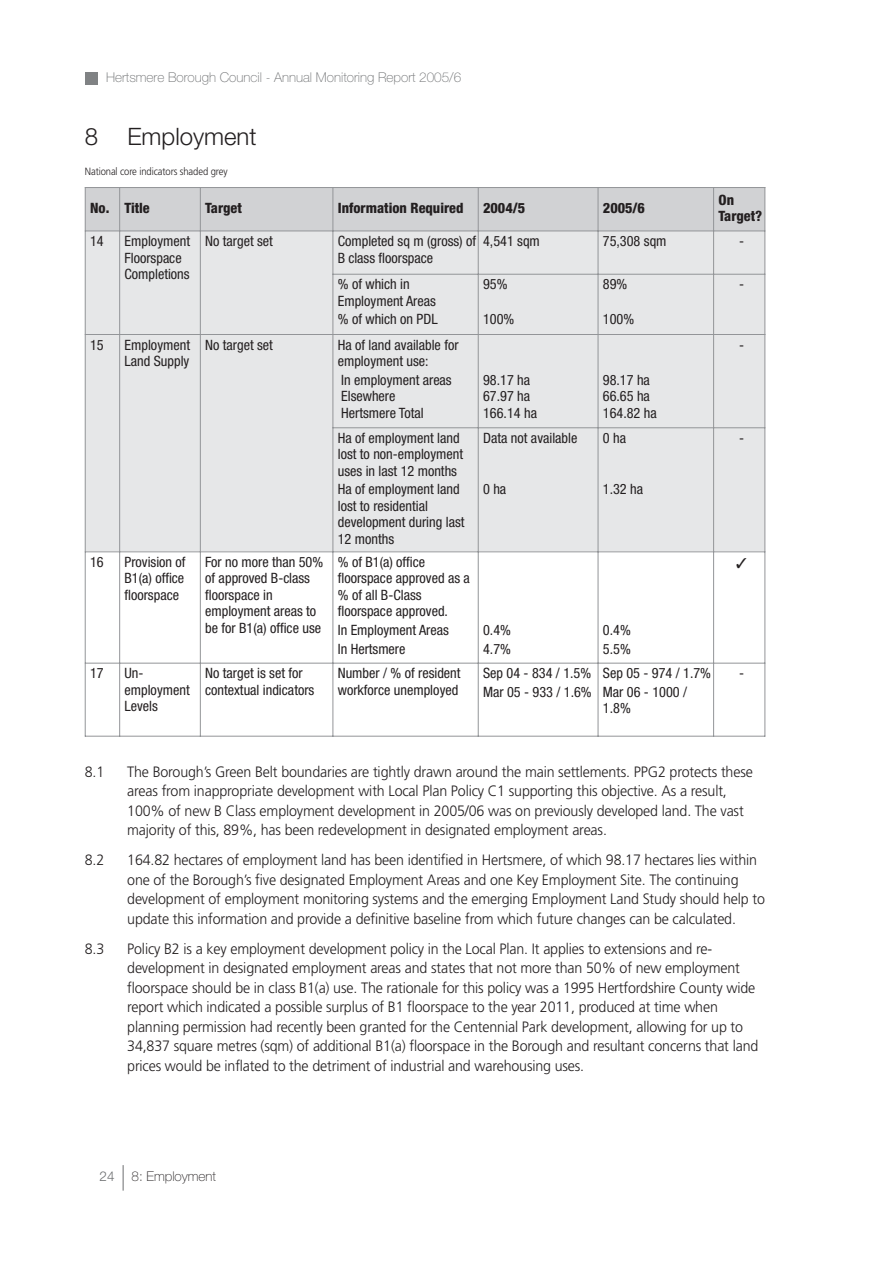
<style>
.page{position:relative;width:893px;height:1263px;background:#fff}
.page>*{position:absolute;margin:0;border:0;box-sizing:border-box;transform-origin:0 0}
.t1{font:300 24px "Helvetica Neue";color:#231f20}
.t2{font:300 15px/19.5px "Frutiger";letter-spacing:-.01em;color:#231f20;scale:.95 1}
.t3{font:condensed 14.25px/16.5px "Helvetica Neue";color:#231f20}
.t4{font:800 condensed 14.25px/16.5px "Helvetica Neue";color:#231f20}
.t5{font:100 13.5px "Helvetica Neue";color:#6c6e70}
.t6{font:100 13.5px "Helvetica Neue";color:#231f20}
.t7{font:300 13.5px "Helvetica Neue";color:#6c6e70}
.t8{font:300 10.5px "Frutiger";letter-spacing:-.01em;color:#231f20;scale:.9 1}
</style>
<div class="page">
<div style="left:85px;top:72px;width:13px;height:13px;background:#808284"></div>
<svg style="left:123px;top:1165px;width:1px;height:26px"></svg>
<div style="left:85px;top:187px;width:35px;height:44px;background:#d1d2d4"></div>
<div style="left:120px;top:187px;width:80px;height:44px;background:#d1d2d4"></div>
<div style="left:200px;top:187px;width:133px;height:44px;background:#d1d2d4"></div>
<div style="left:333px;top:187px;width:145px;height:44px;background:#d1d2d4"></div>
<div style="left:478px;top:187px;width:120px;height:44px;background:#d1d2d4"></div>
<div style="left:598px;top:187px;width:115px;height:44px;background:#d1d2d4"></div>
<div style="left:713px;top:187px;width:52px;height:44px;background:#d1d2d4"></div>
<div style="left:85px;top:231px;width:35px;height:104px;background:#e6e7e8"></div>
<div style="left:120px;top:231px;width:80px;height:104px;background:#e6e7e8"></div>
<div style="left:200px;top:231px;width:133px;height:104px;background:#e6e7e8"></div>
<div style="left:333px;top:231px;width:145px;height:43px;background:#e6e7e8"></div>
<div style="left:478px;top:231px;width:120px;height:43px;background:#e6e7e8"></div>
<div style="left:598px;top:231px;width:115px;height:43px;background:#e6e7e8"></div>
<div style="left:713px;top:231px;width:52px;height:43px;background:#e6e7e8"></div>
<div style="left:333px;top:274px;width:145px;height:61px;background:#e6e7e8"></div>
<div style="left:478px;top:274px;width:120px;height:61px;background:#e6e7e8"></div>
<div style="left:598px;top:274px;width:115px;height:61px;background:#e6e7e8"></div>
<div style="left:713px;top:274px;width:52px;height:61px;background:#e6e7e8"></div>
<div style="left:85px;top:335px;width:35px;height:217px;background:#e6e7e8"></div>
<div style="left:120px;top:335px;width:80px;height:217px;background:#e6e7e8"></div>
<div style="left:200px;top:335px;width:133px;height:217px;background:#e6e7e8"></div>
<div style="left:333px;top:335px;width:145px;height:93px;background:#e6e7e8"></div>
<div style="left:478px;top:335px;width:120px;height:93px;background:#e6e7e8"></div>
<div style="left:598px;top:335px;width:115px;height:93px;background:#e6e7e8"></div>
<div style="left:713px;top:335px;width:52px;height:93px;background:#e6e7e8"></div>
<div style="left:333px;top:428px;width:145px;height:124px;background:#e6e7e8"></div>
<div style="left:478px;top:428px;width:120px;height:124px;background:#e6e7e8"></div>
<div style="left:598px;top:428px;width:115px;height:124px;background:#e6e7e8"></div>
<div style="left:713px;top:428px;width:52px;height:124px;background:#e6e7e8"></div>
<hr style="left:85px;top:187px;width:1px;height:550px;background:#939598">
<hr style="left:119px;top:187px;width:1px;height:550px;background:#939598">
<hr style="left:200px;top:187px;width:1px;height:550px;background:#939598">
<hr style="left:332px;top:187px;width:1px;height:550px;background:#939598">
<hr style="left:478px;top:187px;width:1px;height:550px;background:#939598">
<hr style="left:598px;top:187px;width:1px;height:550px;background:#939598">
<hr style="left:713px;top:187px;width:1px;height:550px;background:#939598">
<hr style="left:764px;top:187px;width:1px;height:550px;background:#939598">
<hr style="left:85px;top:187px;width:680px;height:1px;background:#939598">
<hr style="left:85px;top:231px;width:680px;height:1px;background:#939598">
<hr style="left:332px;top:274px;width:433px;height:1px;background:#939598">
<hr style="left:85px;top:334px;width:680px;height:1px;background:#939598">
<hr style="left:332px;top:427px;width:433px;height:1px;background:#939598">
<hr style="left:85px;top:551px;width:680px;height:1px;background:#939598">
<hr style="left:85px;top:663px;width:680px;height:1px;background:#939598">
<hr style="left:85px;top:736px;width:680px;height:1px;background:#939598">
<p class="t5" style="left:106px;top:73px;width:357px">Hertsmere Borough Council - Annual Monitoring Report 2005/6</p>
<h1 class="t1" style="left:85px;top:128px;width:173px">8 Employment</h1>
<p class="t8" style="left:85px;top:167px;width:160px">National core indicators shaded grey</p>
<p class="t4" style="left:90px;top:201px;width:61px">No. Title</p>
<p class="t4" style="left:205px;top:201px;width:38px">Target</p>
<p class="t4" style="left:338px;top:201px;width:127px">Information Required</p>
<p class="t4" style="left:483px;top:201px;width:44px">2004/5</p>
<p class="t4" style="left:603px;top:201px;width:44px">2005/6</p>
<p class="t4" style="left:718px;top:193px;width:45px">On<br>Target?</p>
<p class="t3" style="left:90px;top:234px;width:15px">14</p>
<p class="t3" style="left:125px;top:234px;width:67px">Employment<br>Floorspace<br>Completions</p>
<p class="t3" style="left:205px;top:234px;width:69px">No target set</p>
<p class="t3" style="left:338px;top:234px;width:140px">Completed sq m (gross) of<br>B class floorspace</p>
<p class="t3" style="left:483px;top:234px;width:58px">4,541 sqm</p>
<p class="t3" style="left:603px;top:234px;width:65px">75,308 sqm</p>
<p class="t3" style="left:739px;top:234px;width:7px">-</p>
<p class="t3" style="left:338px;top:277px;width:100px">% of which in<br>Employment Areas</p>
<p class="t3" style="left:338px;top:312px;width:101px">% of which on PDL</p>
<p class="t3" style="left:483px;top:277px;width:26px">95%</p>
<p class="t3" style="left:483px;top:312px;width:33px">100%</p>
<p class="t3" style="left:603px;top:277px;width:26px">89%</p>
<p class="t3" style="left:603px;top:312px;width:33px">100%</p>
<p class="t3" style="left:739px;top:277px;width:7px">-</p>
<p class="t3" style="left:90px;top:337px;width:15px">15</p>
<p class="t3" style="left:125px;top:337px;width:67px">Employment<br>Land Supply</p>
<p class="t3" style="left:205px;top:337px;width:69px">No target set</p>
<p class="t3" style="left:338px;top:337px;width:122px">Ha of land available for employment use:</p>
<p class="t3" style="left:341px;top:373px;width:112px">In employment areas<br>Elsewhere<br>Hertsmere Total</p>
<p class="t3" style="left:483px;top:373px;width:55px">98.17 ha<br>67.97 ha<br>166.14 ha</p>
<p class="t3" style="left:603px;top:373px;width:55px">98.17 ha<br>66.65 ha<br>164.82 ha</p>
<p class="t3" style="left:338px;top:431px;width:127px">Ha of employment land lost to non-employment uses in last 12 months</p>
<p class="t3" style="left:338px;top:482px;width:128px">Ha of employment land lost to residential development during last<br>12 months</p>
<p class="t3" style="left:483px;top:431px;width:96px">Data not available</p>
<p class="t3" style="left:483px;top:482px;width:25px">0 ha</p>
<p class="t3" style="left:603px;top:431px;width:25px">0 ha</p>
<p class="t3" style="left:603px;top:482px;width:42px">1.32 ha</p>
<p class="t3" style="left:90px;top:555px;width:15px">16</p>
<p class="t3" style="left:125px;top:555px;width:63px;text-align:justify">Provision of B1(a) office floorspace</p>
<p class="t3" style="left:205px;top:555px;width:120px">For no more than 50% of approved B-class floorspace in employment areas to be for B1(a) office use</p>
<p class="t3" style="left:338px;top:555px;width:134px">% of B1(a) office floorspace approved as a % of all B-Class floorspace approved.</p>
<p class="t3" style="left:338px;top:622px;width:113px;line-height:18.6px">In Employment Areas<br>In Hertsmere</p>
<p class="t3" style="left:483px;top:622px;width:29px;line-height:18.6px">0.4%<br>4.7%</p>
<p class="t3" style="left:603px;top:622px;width:29px;line-height:18.6px">0.4%<br>5.5%</p>
<p class="t3" style="left:90px;top:666px;width:15px">17</p>
<p class="t3" style="left:125px;top:666px;width:67px">Un&shy;employment<br>Levels</p>
<p class="t3" style="left:205px;top:666px;width:111px">No target is set for contextual indicators</p>
<p class="t3" style="left:338px;top:666px;width:124px">Number / % of resident workforce unemployed</p>
<p class="t3" style="left:483px;top:665px;width:110px;line-height:18.6px">Sep 04 - 834 / 1.5%<br>Mar 05 - 933 / 1.6%</p>
<p class="t3" style="left:603px;top:665px;width:110px;line-height:18.6px">Sep 05 - 974 / 1.7%<br>Mar 06 - 1000 /</p>
<p class="t3" style="left:603px;top:701px;width:29px">1.8%</p>
<p class="t3" style="left:739px;top:337px;width:7px">-</p>
<p class="t3" style="left:739px;top:431px;width:7px">-</p>
<p class="t3" style="left:739px;top:666px;width:7px">-</p>
<p class="t2" style="left:85px;top:763px;width:22px">8.1</p>
<p class="t2" style="left:127px;top:763px;width:660px">The Borough’s Green Belt boundaries are tightly drawn around the main settlements. PPG2 protects these areas from inappropriate development with Local Plan Policy C1 supporting this objective. As a result, 100% of new B Class employment development in 2005/06 was on previously developed land. The vast majority of this, 89%, has been redevelopment in designated employment areas.</p>
<p class="t2" style="left:85px;top:852px;width:22px">8.2</p>
<p class="t2" style="left:127px;top:852px;width:673px">164.82 hectares of employment land has been identified in Hertsmere, of which 98.17 hectares lies within one of the Borough’s five designated Employment Areas and one Key Employment Site. The continuing development of employment monitoring systems and the emerging Employment Land Study should help to update this information and provide a definitive baseline from which future changes can be calculated.</p>
<p class="t2" style="left:85px;top:940px;width:22px">8.3</p>
<p class="t2" style="left:127px;top:940px;width:666px">Policy B2 is a key employment development policy in the Local Plan. It applies to extensions and re&shy;development in designated employment areas and states that not more than 50% of new employment floorspace should be in class B1(a) use. The rationale for this policy was a 1995 Hertfordshire County wide report which indicated a possible surplus of B1 floorspace to the year 2011, produced at time when planning permission had recently been granted for the Centennial Park development, allowing for up to 34,837 square metres (sqm) of additional B1(a) floorspace in the Borough and resultant concerns that land prices would be inflated to the detriment of industrial and warehousing uses.</p>
<p class="t7" style="left:100px;top:1172px;width:16px">24</p>
<p class="t6" style="left:132px;top:1172px;width:86px">8: Employment</p>
</div>
